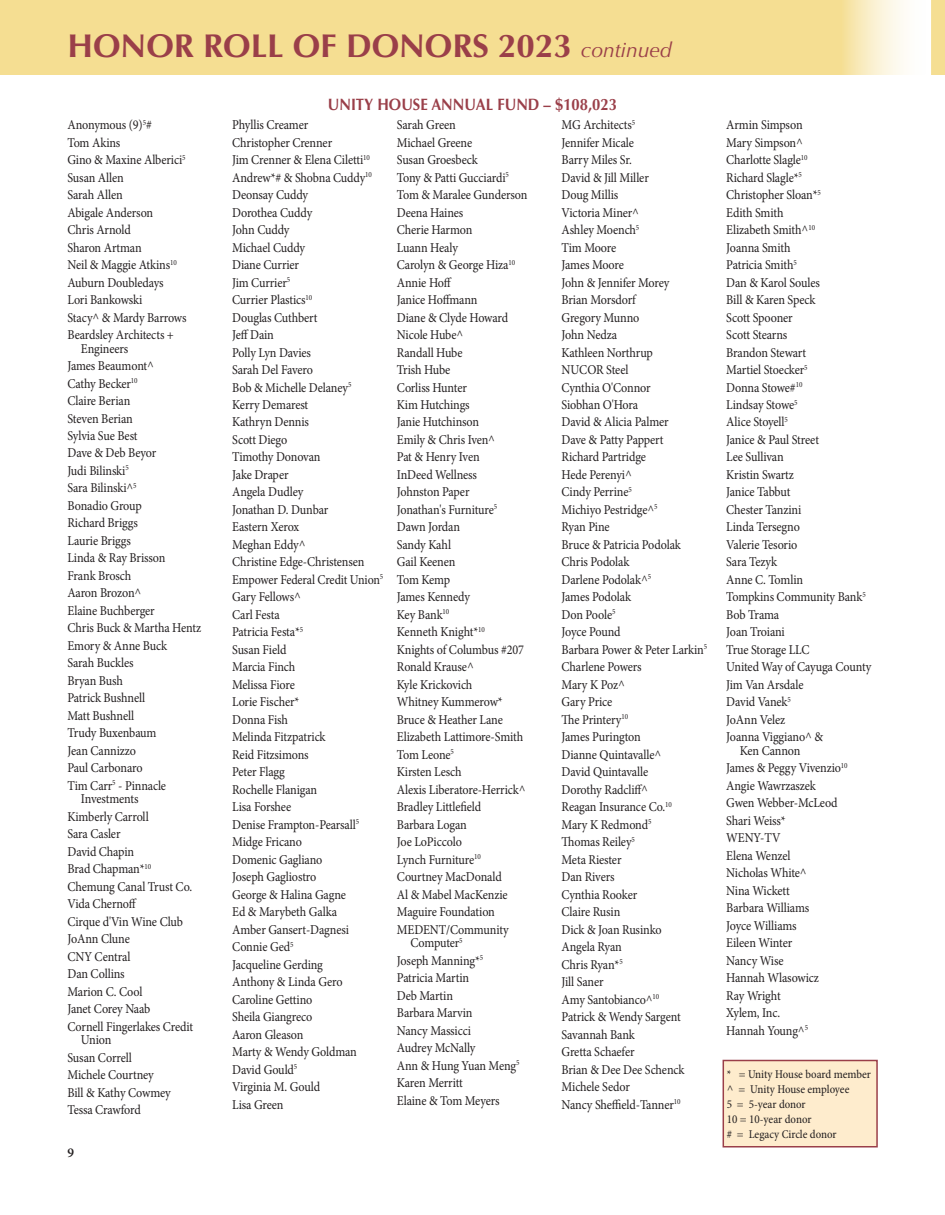
<style>
.page{position:relative;width:945px;height:1215px;background:#fff}
.page>*{position:absolute;margin:0;border:0;box-sizing:border-box;transform-origin:0 0}
.t1{font:700 33px "Optima";color:#9a3f49}
.t2{font:700 16.5px "Optima";color:#9a3f49;scale:.9 1}
.t3{font:13.5px/17.5px "Minion Pro";letter-spacing:-.01em;color:#231f20;scale:.9 1}
.t4{font:600 13.5px "Minion Pro";color:#231f20}
.t5{font:condensed 12px/15px "Minion Pro";letter-spacing:-.005em;color:#231f20}
.s1{font-weight:400;font-style:italic;font-size:21px}
</style>
<div class="page">
<div style="left:0;top:0;width:932px;height:74px;background:#f5de92"></div>
<div style="left:932px;top:0;width:13px;height:74px;background:#f5de92"></div>
<div style="left:723px;top:1060px;width:154px;height:87px;background:#feeccd"></div>
<div style="left:723px;top:1060px;width:155px;height:88px;border:2px solid #9a3f49"></div>
<h1 class="t1" style="left:68px;top:27px;width:606px">HONOR ROLL OF DONORS 2023 <span class="s1">continued</span></h1>
<p class="t2" style="left:328px;top:94px;width:323px">UNITY HOUSE ANNUAL FUND – $108,023</p>
<p class="t3" style="left:67px;top:116px;width:134px">Anonymous (9)<sup>5</sup>#<br>Tom Akins<br>Gino &amp; Maxine Alberici<sup>5<br></sup>Susan Allen<br>Sarah Allen<br>Abigale Anderson<br>Chris Arnold<br>Sharon Artman<br>Neil &amp; Maggie Atkins<sup>10<br></sup>Auburn Doubledays<br>Lori Bankowski<br>Stacy^ &amp; Mardy Barrows<br>Beardsley Architects +</p>
<p class="t3" style="left:68px;top:339px;width:150px;text-indent:13px">Engineers<br>James Beaumont^<br>Cathy Becker<sup>10<br></sup>Claire Berian<br>Steven Berian<br>Sylvia Sue Best<br>Dave &amp; Deb Beyor<br>Judi Bilinski<sup>5<br></sup>Sara Bilinski^<sup>5<br></sup>Bonadio Group<br>Richard Briggs<br>Laurie Briggs<br>Linda &amp; Ray Brisson<br>Frank Brosch<br>Aaron Brozon^<br>Elaine Buchberger<br>Chris Buck &amp; Martha Hentz<br>Emory &amp; Anne Buck<br>Sarah Buckles<br>Bryan Bush<br>Patrick Bushnell<br>Matt Bushnell<br>Trudy Buxenbaum<br>Jean Cannizzo<br>Paul Carbonaro<br>Tim Carr<sup>5</sup> - Pinnacle</p>
<p class="t3" style="left:67px;top:790px;width:141px;text-indent:13px">Investments<br>Kimberly Carroll<br>Sara Casler<br>David Chapin<br>Brad Chapman*<sup>10<br></sup>Chemung Canal Trust Co.<br>Vida Chernoff<br>Cirque d'Vin Wine Club<br>JoAnn Clune<br>CNY Central<br>Dan Collins<br>Marion C. Cool<br>Janet Corey Naab<br>Cornell Fingerlakes Credit</p>
<p class="t3" style="left:68px;top:1031px;width:116px;text-indent:13px">Union<br>Susan Correll<br>Michele Courtney<br>Bill &amp; Kathy Cowmey<br>Tessa Crawford</p>
<p class="t3" style="left:232px;top:116px;width:170px">Phyllis Creamer<br>Christopher Crenner<br>Jim Crenner &amp; Elena Ciletti<sup>10<br></sup>Andrew*# &amp; Shobna Cuddy<sup>10<br></sup>Deonsay Cuddy<br>Dorothea Cuddy<br>John Cuddy<br>Michael Cuddy<br>Diane Currier<br>Jim Currier<sup>5<br></sup>Currier Plastics<sup>10<br></sup>Douglas Cuthbert<br>Jeff Dain<br>Polly Lyn Davies<br>Sarah Del Favero<br>Bob &amp; Michelle Delaney<sup>5<br></sup>Kerry Demarest<br>Kathryn Dennis<br>Scott Diego<br>Timothy Donovan<br>Jake Draper<br>Angela Dudley<br>Jonathan D. Dunbar<br>Eastern Xerox<br>Meghan Eddy^<br>Christine Edge-Christensen<br>Empower Federal Credit Union<sup>5<br></sup>Gary Fellows^<br>Carl Festa<br>Patricia Festa*<sup>5<br></sup>Susan Field<br>Marcia Finch<br>Melissa Fiore<br>Lorie Fischer*<br>Donna Fish<br>Melinda Fitzpatrick<br>Reid Fitzsimons<br>Peter Flagg<br>Rochelle Flanigan<br>Lisa Forshee<br>Denise Frampton-Pearsall<sup>5<br></sup>Midge Fricano<br>Domenic Gagliano<br>Joseph Gagliostro<br>George &amp; Halina Gagne<br>Ed &amp; Marybeth Galka<br>Amber Gansert-Dagnesi<br>Connie Ged<sup>5<br></sup>Jacqueline Gerding<br>Anthony &amp; Linda Gero<br>Caroline Gettino<br>Sheila Giangreco<br>Aaron Gleason<br>Marty &amp; Wendy Goldman<br>David Gould<sup>5<br></sup>Virginia M. Gould<br>Lisa Green</p>
<p class="t3" style="left:397px;top:116px;width:147px">Sarah Green<br>Michael Greene<br>Susan Groesbeck<br>Tony &amp; Patti Gucciardi<sup>5<br></sup>Tom &amp; Maralee Gunderson<br>Deena Haines<br>Cherie Harmon<br>Luann Healy<br>Carolyn &amp; George Hiza<sup>10<br></sup>Annie Hoff<br>Janice Hoffmann<br>Diane &amp; Clyde Howard<br>Nicole Hube^<br>Randall Hube<br>Trish Hube<br>Corliss Hunter<br>Kim Hutchings<br>Janie Hutchinson<br>Emily &amp; Chris Iven^<br>Pat &amp; Henry Iven<br>InDeed Wellness<br>Johnston Paper<br>Jonathan's Furniture<sup>5<br></sup>Dawn Jordan<br>Sandy Kahl<br>Gail Keenen<br>Tom Kemp<br>James Kennedy<br>Key Bank<sup>10<br></sup>Kenneth Knight*<sup>10<br></sup>Knights of Columbus #207<br>Ronald Krause^<br>Kyle Krickovich<br>Whitney Kummerow*<br>Bruce &amp; Heather Lane<br>Elizabeth Lattimore-Smith<br>Tom Leone<sup>5<br></sup>Kirsten Lesch<br>Alexis Liberatore-Herrick^<br>Bradley Littlefield<br>Barbara Logan<br>Joe LoPiccolo<br>Lynch Furniture<sup>10<br></sup>Courtney MacDonald<br>Al &amp; Mabel MacKenzie<br>Maguire Foundation<br>MEDENT/Community</p>
<p class="t3" style="left:562px;top:116px;width:163px">MG Architects<sup>5<br></sup>Jennifer Micale<br>Barry Miles Sr.<br>David &amp; Jill Miller<br>Doug Millis<br>Victoria Miner^<br>Ashley Moench<sup>5<br></sup>Tim Moore<br>James Moore<br>John &amp; Jennifer Morey<br>Brian Morsdorf<br>Gregory Munno<br>John Nedza<br>Kathleen Northrup<br>NUCOR Steel<br>Cynthia O'Connor<br>Siobhan O'Hora<br>David &amp; Alicia Palmer<br>Dave &amp; Patty Pappert<br>Richard Partridge<br>Hede Perenyi^<br>Cindy Perrine<sup>5<br></sup>Michiyo Pestridge^<sup>5<br></sup>Ryan Pine<br>Bruce &amp; Patricia Podolak<br>Chris Podolak<br>Darlene Podolak^<sup>5<br></sup>James Podolak<br>Don Poole<sup>5<br></sup>Joyce Pound<br>Barbara Power &amp; Peter Larkin<sup>5<br></sup>Charlene Powers<br>Mary K Poz^<br>Gary Price<br>The Printery<sup>10<br></sup>James Purington<br>Dianne Quintavalle^<br>David Quintavalle<br>Dorothy Radcliff^<br>Reagan Insurance Co.<sup>10<br></sup>Mary K Redmond<sup>5<br></sup>Thomas Reiley<sup>5<br></sup>Meta Riester<br>Dan Rivers<br>Cynthia Rooker<br>Claire Rusin<br>Dick &amp; Joan Rusinko<br>Angela Ryan<br>Chris Ryan*<sup>5<br></sup>Jill Saner<br>Amy Santobianco^<sup>10<br></sup>Patrick &amp; Wendy Sargent<br>Savannah Bank<br>Gretta Schaefer<br>Brian &amp; Dee Dee Schenck<br>Michele Sedor<br>Nancy Sheffield-Tanner<sup>10</sup></p>
<p class="t3" style="left:726px;top:116px;width:163px">Armin Simpson<br>Mary Simpson^<br>Charlotte Slagle<sup>10<br></sup>Richard Slagle*<sup>5<br></sup>Christopher Sloan*<sup>5<br></sup>Edith Smith<br>Elizabeth Smith^<sup>10<br></sup>Joanna Smith<br>Patricia Smith<sup>5<br></sup>Dan &amp; Karol Soules<br>Bill &amp; Karen Speck<br>Scott Spooner<br>Scott Stearns<br>Brandon Stewart<br>Martiel Stoecker<sup>5<br></sup>Donna Stowe#<sup>10<br></sup>Lindsay Stowe<sup>5<br></sup>Alice Stoyell<sup>5<br></sup>Janice &amp; Paul Street<br>Lee Sullivan<br>Kristin Swartz<br>Janice Tabbut<br>Chester Tanzini<br>Linda Tersegno<br>Valerie Tesorio<br>Sara Tezyk<br>Anne C. Tomlin<br>Tompkins Community Bank<sup>5<br></sup>Bob Trama<br>Joan Troiani<br>True Storage LLC<br>United Way of Cayuga County<br>Jim Van Arsdale<br>David Vanek<sup>5<br></sup>JoAnn Velez<br>Joanna Viggiano^ &amp;</p>
<p class="t3" style="left:726px;top:742px;width:136px;text-indent:13px">Ken Cannon<br>James &amp; Peggy Vivenzio<sup>10<br></sup>Angie Wawrzaszek<br>Gwen Webber-McLeod<br>Shari Weiss*<br>WENY-TV<br>Elena Wenzel<br>Nicholas White^<br>Nina Wickett<br>Barbara Williams<br>Joyce Williams<br>Eileen Winter<br>Nancy Wise<br>Hannah Wlasowicz<br>Ray Wright<br>Xylem, Inc.<br>Hannah Young^<sup>5</sup></p>
<p class="t5" style="left:727px;top:1067px;width:146px">* = Unity House board member ^ = Unity House employee<br>5 = 5-year donor<br>10 = 10-year donor<br># = Legacy Circle donor</p>
<p class="t3" style="left:397px;top:934px;width:138px;text-indent:13px">Computer<sup>5<br></sup>Joseph Manning*<sup>5<br></sup>Patricia Martin<br>Deb Martin<br>Barbara Marvin<br>Nancy Massicci<br>Audrey McNally<br>Ann &amp; Hung Yuan Meng<sup>5<br></sup>Karen Merritt<br>Elaine &amp; Tom Meyers</p>
<p class="t4" style="left:68px;top:1144px;width:8px">9</p>
</div>
